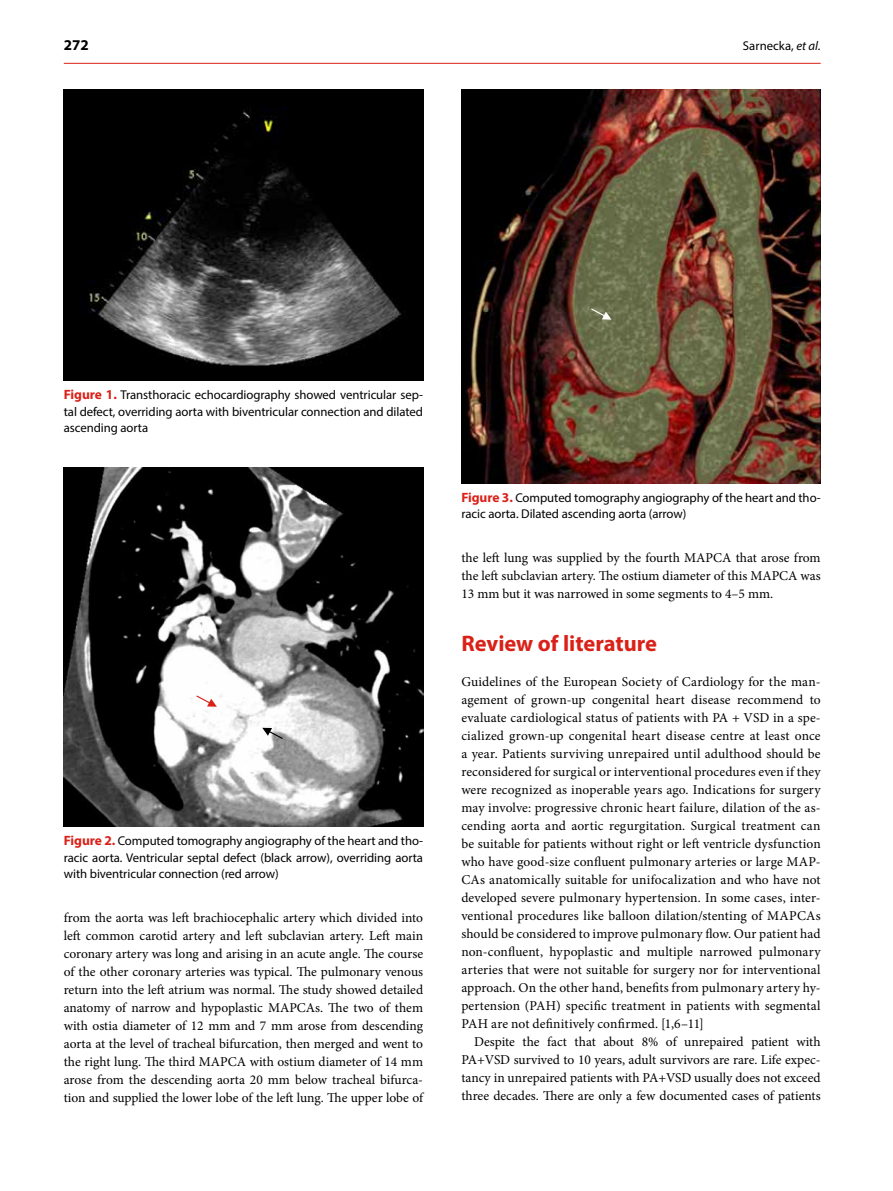
<style>
.page{position:relative;width:893px;height:1191px;background:#fff}
.page>*{position:absolute;margin:0;border:0;box-sizing:border-box;transform-origin:0 0}
.t1{font:700 22.5px "Myriad Pro";color:#da2118}
.t2{font:700 15px "Myriad Pro";color:#000}
.t3{font:13.5px/18px "Minion Pro";color:#000;text-align:justify}
.t4{font:12.75px/16.5px "Myriad Pro";letter-spacing:-.005em;color:#000;text-align:justify}
.s1{font-style:italic}
.s2{font-weight:700;font-size:13.5px;color:#da2118}
</style>
<div class="page">
<hr style="left:64px;top:63px;width:757px;height:1px;background:#da2118">
<img style="left:64px;top:89px;width:359px;height:291px">
<img style="left:64px;top:467px;width:359px;height:359px">
<img style="left:461px;top:89px;width:360px;height:394px">
<svg style="left:590px;top:307px;width:22px;height:13px"></svg>
<svg style="left:195px;top:694px;width:22px;height:12px"></svg>
<svg style="left:262px;top:728px;width:22px;height:12px"></svg>
<p class="t2" style="left:64px;top:35px;width:26px">272</p>
<p class="t4" style="left:743px;top:37px;width:79px">Sarnecka, <span class="s1">et al.</span></p>
<p class="t4" style="left:64px;top:386px;width:361px"><span class="s2">Figure 1.</span> Transthoracic echocardiography showed ventricular sep&shy;tal defect, overriding aorta with biventricular connection and dilated ascending aorta</p>
<p class="t4" style="left:64px;top:832px;width:361px"><span class="s2">Figure 2.</span> Computed tomography angiography of the heart and tho&shy;racic aorta. Ventricular septal defect (black arrow), overriding aorta with biventricular connection (red arrow)</p>
<p class="t3" style="left:64px;top:909px;width:361px">from the aorta was left brachiocephalic artery which divided into left common carotid artery and left subclavian artery. Left main coronary artery was long and arising in an acute angle. The course of the other coronary arteries was typical. The pulmonary venous return into the left atrium was normal. The study showed detailed anatomy of narrow and hypoplastic MAPCAs. The two of them with ostia diameter of 12 mm and 7 mm arose from descending aorta at the level of tracheal bifurcation, then merged and went to the right lung. The third MAPCA with ostium diameter of 14 mm arose from the descending aorta 20 mm below tracheal bifurca‑ tion and supplied the lower lobe of the left lung. The upper lobe of</p>
<p class="t4" style="left:461px;top:489px;width:361px"><span class="s2">Figure 3.</span> Computed tomography angiography of the heart and tho&shy;racic aorta. Dilated ascending aorta (arrow)</p>
<p class="t3" style="left:461px;top:549px;width:361px">the left lung was supplied by the fourth MAPCA that arose from the left subclavian artery. The ostium diameter of this MAPCA was 13 mm but it was narrowed in some segments to 4–5 mm.</p>
<h1 class="t1" style="left:461px;top:628px;width:197px">Review of literature</h1>
<p class="t3" style="left:461px;top:672px;width:361px">Guidelines of the European Society of Cardiology for the man‑ agement of grown‑up congenital heart disease recommend to evaluate cardiological status of patients with PA + VSD in a spe‑ cialized grown‑up congenital heart disease centre at least once a year. Patients surviving unrepaired until adulthood should be reconsidered for surgical or interventional procedures even if they were recognized as inoperable years ago. Indications for surgery may involve: progressive chronic heart failure, dilation of the as‑ cending aorta and aortic regurgitation. Surgical treatment can be suitable for patients without right or left ventricle dysfunction who have good‑size confluent pulmonary arteries or large MAP‑ CAs anatomically suitable for unifocalization and who have not developed severe pulmonary hypertension. In some cases, inter‑ ventional procedures like balloon dilation/stenting of MAPCAs should be considered to improve pulmonary flow. Our patient had non‑confluent, hypoplastic and multiple narrowed pulmonary arteries that were not suitable for surgery nor for interventional approach. On the other hand, benefits from pulmonary artery hy‑ pertension (PAH) specific treatment in patients with segmental PAH are not definitively confirmed. [1,6–11]</p>
<p class="t3" style="left:461px;top:1032px;width:361px;text-indent:13px">Despite the fact that about 8% of unrepaired patient with PA+VSD survived to 10 years, adult survivors are rare. Life expec‑ tancy in unrepaired patients with PA+VSD usually does not exceed three decades. There are only a few documented cases of patients</p>
</div>
